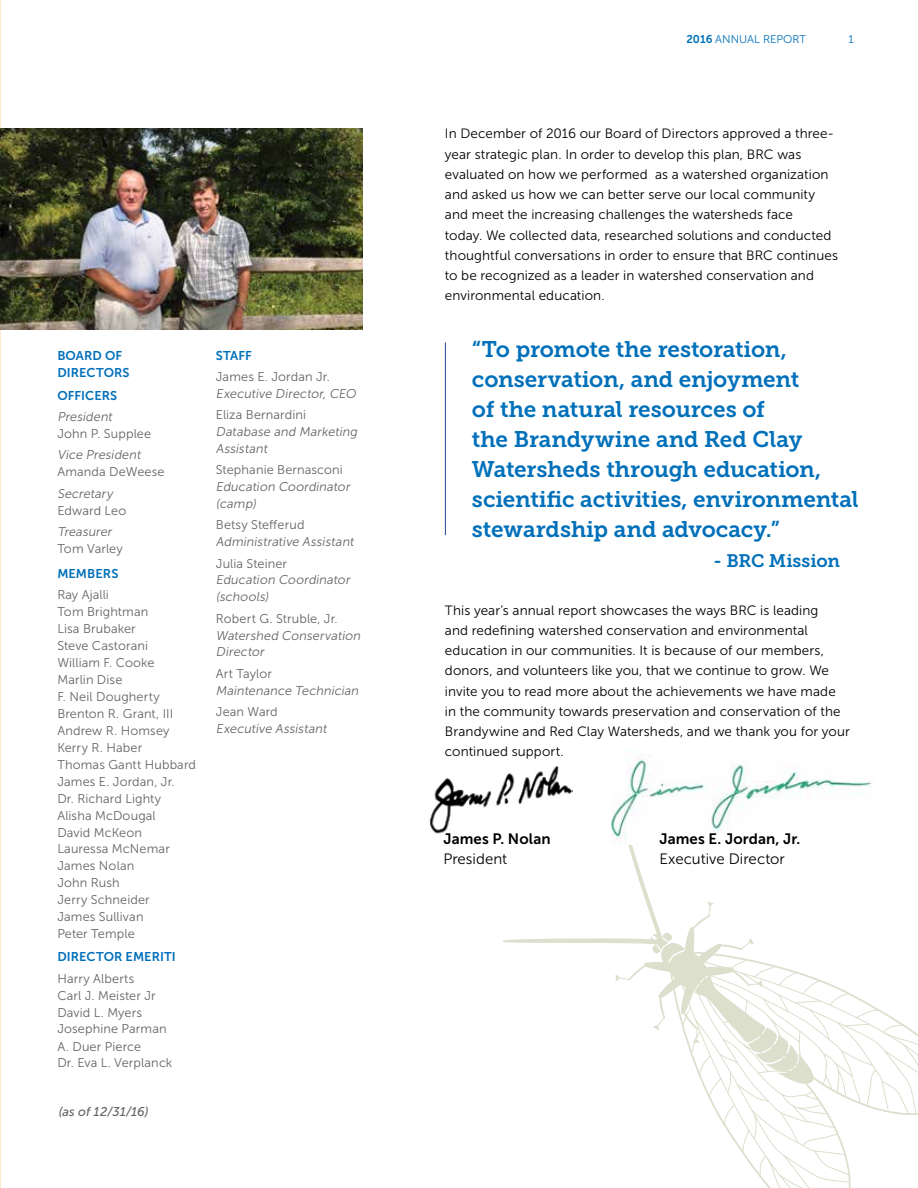
<style>
.page{position:relative;width:918px;height:1188px;background:#fff}
.page>*{position:absolute;margin:0;border:0;box-sizing:border-box;transform-origin:0 0}
.t1{font:22.5px/30px "Museo Slab 700";letter-spacing:-.01em;color:#0070ba}
.t2{font:18px "Museo Slab 700";letter-spacing:-.01em;color:#0070ba}
.t3{font:15px "Museo Sans 700";letter-spacing:.005em;color:#000}
.t4{font:15px "Museo Sans 300";color:#000}
.t5{font:13.5px/20.2px "Museo Sans 300";letter-spacing:.005em;color:#000}
.t6{font:12.75px/17px "Museo Sans 300";letter-spacing:.01em;color:#636466}
.t7{font:italic 12.75px/17px "Museo Sans 300";color:#636466}
.t8{font:12.75px/17px "Museo Sans 700";letter-spacing:.005em;color:#0070ba}
.t9{font:italic 12.75px "Museo Sans 500";color:#636466}
.t10{font:11.25px "Museo Sans 300";color:#0070ba}
.s1{font-family:"Museo Sans 700"}
</style>
<div class="page">
<hr style="left:0;top:0;width:1px;height:1188px;background:#ffe7cd">
<svg style="left:503px;top:790px;width:415px;height:398px"></svg>
<img style="left:1px;top:128px;width:361px;height:201px">
<img style="left:429px;top:766px;width:143px;height:73px">
<img style="left:611px;top:755px;width:263px;height:89px">
<hr style="left:445px;top:342px;width:1px;height:193px;background:#25408f">
<p class="t8" style="left:57px;top:347px;width:73px">BOARD OF<br>DI RECTORS</p>
<p class="t8" style="left:57px;top:387px;width:60px">OFFICERS</p>
<p class="t7" style="left:57px;top:409px;width:59px">President</p>
<p class="t6" style="left:57px;top:426px;width:95px">John P. Supplee</p>
<p class="t7" style="left:57px;top:447px;width:87px">Vice President</p>
<p class="t6" style="left:57px;top:464px;width:109px">Amanda DeWeese</p>
<p class="t7" style="left:57px;top:485px;width:57px">Secretary</p>
<p class="t6" style="left:57px;top:502px;width:70px">Edward Leo</p>
<p class="t7" style="left:57px;top:523px;width:58px">Treasurer</p>
<p class="t6" style="left:57px;top:540px;width:67px">Tom Varley</p>
<p class="t8" style="left:57px;top:565px;width:63px">members</p>
<p class="t6" style="left:57px;top:587px;width:140px">Ray Ajalli<br>Tom Brightman<br>Lisa Brubaker<br>Steve Castorani<br>William F. Cooke<br>Marlin Dise<br>F. Neil Dougherty<br>Brenton R. Grant, III<br>Andrew R. Homsey<br>Kerry R. Haber<br>Thomas Gantt Hubbard<br>James E. Jordan, Jr.<br>Dr. Richard Lighty<br>Alisha McDougal<br>David McKeon<br>Lauressa McNemar<br>James Nolan<br>John Rush<br>Jerry Schneider<br>James Sullivan<br>Peter Temple</p>
<p class="t8" style="left:57px;top:949px;width:118px">DI RECTOR EMERITI</p>
<p class="t6" style="left:57px;top:970px;width:117px">Harry Alberts<br>Carl J. Meister Jr<br>David L. Myers<br>Josephine Parman<br>A. Duer Pierce<br>Dr. Eva L. Verplanck</p>
<p class="t9" style="left:59px;top:1105px;width:91px">(as of 12/31/16)</p>
<p class="t8" style="left:216px;top:347px;width:38px">STAFF</p>
<p class="t6" style="left:216px;top:368px;width:116px">James E. Jordan Jr.</p>
<p class="t7" style="left:216px;top:385px;width:144px">Executive Director, CEO</p>
<p class="t6" style="left:216px;top:406px;width:92px">Eliza Bernardini</p>
<p class="t7" style="left:216px;top:423px;width:145px">Database and Marketing<br>Assistant</p>
<p class="t6" style="left:216px;top:462px;width:128px">Stephanie Bernasconi</p>
<p class="t7" style="left:216px;top:479px;width:138px">Education Coordinator (camp)</p>
<p class="t6" style="left:216px;top:517px;width:90px">Betsy Stefferud</p>
<p class="t7" style="left:216px;top:534px;width:142px">Administrative Assistant</p>
<p class="t6" style="left:216px;top:555px;width:73px">Julia Steiner</p>
<p class="t7" style="left:216px;top:572px;width:138px">Education Coordinator (schools)</p>
<p class="t6" style="left:216px;top:610px;width:123px">Robert G. Struble, Jr.</p>
<p class="t7" style="left:216px;top:627px;width:148px">Watershed Conservation<br>Director</p>
<p class="t6" style="left:216px;top:665px;width:58px">Art Taylor</p>
<p class="t7" style="left:216px;top:682px;width:146px">Maintenance Technician</p>
<p class="t6" style="left:216px;top:703px;width:63px">Jean Ward</p>
<p class="t7" style="left:216px;top:720px;width:115px">Executive Assistant</p>
<p class="t10" style="left:686px;top:33px;width:121px"><span class="s1">2016</span> ANNUAL REPORT</p>
<p class="t10" style="left:848px;top:33px;width:7px">1</p>
<p class="t5" style="left:445px;top:124px;width:395px">In December of 2016 our Board of Directors approved a three&shy;year strategic plan. In order to develop this plan, BRC was evaluated on how we performed as a watershed organization and asked us how we can better serve our local community and meet the increasing challenges the watersheds face<br>today. We collected data, researched solutions and conducted thoughtful conversations in order to ensure that BRC continues to be recognized as a leader in watershed conservation and environmental education.</p>
<h1 class="t1" style="left:472px;top:335px;width:388px">“To promote the restoration, conservation, and enjoyment<br>of the natural resources of<br>the Brandywine and Red Clay<br>Watersheds through education, scientific activities, environmental stewardship and advocacy.”</h1>
<h2 class="t2" style="left:713px;top:551px;width:128px">- BRC Mission</h2>
<p class="t5" style="left:445px;top:600px;width:406px">This year’s annual report showcases the ways BRC is leading<br>and redefining watershed conservation and environmental education in our communities. It is because of our members, donors, and volunteers like you, that we continue to grow. We invite you to read more about the achievements we have made in the community towards preservation and conservation of the Brandywine and Red Clay Watersheds, and we thank you for your continued support.</p>
<p class="t3" style="left:443px;top:831px;width:109px">James P. Nolan</p>
<p class="t3" style="left:659px;top:831px;width:142px">James E. Jordan, Jr.</p>
<p class="t4" style="left:443px;top:851px;width:65px">President</p>
<p class="t4" style="left:659px;top:851px;width:127px">Executive Director</p>
</div>
